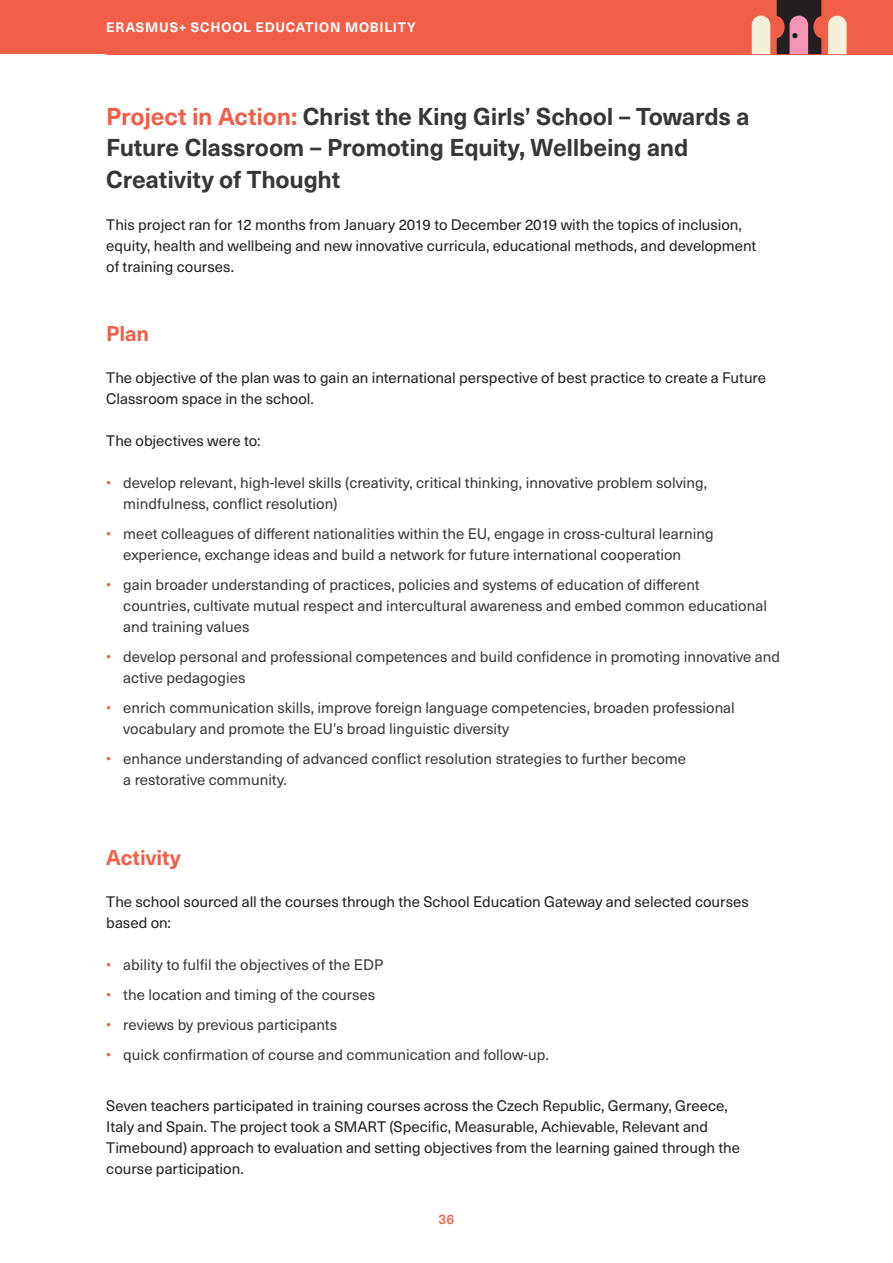
<style>
.page{position:relative;width:893px;height:1263px;background:#fff}
.page>*{position:absolute;margin:0;border:0;box-sizing:border-box;transform-origin:0 0}
.t1{font:700 24px/31.5px "Neue Haas Unica W1 G";letter-spacing:-.01em;color:#353935}
.t2{font:700 21px "Neue Haas Unica W1 G";letter-spacing:-.005em;color:#f15e48}
.t3{font:15px/21px "Neue Haas Unica W1 G";color:#353935}
.t4{font:15px/21px "Neue Haas Unica W1 G";color:#231f20}
.t5{font:700 13.5px "Neue Haas Unica W1 G";letter-spacing:.055em;color:#fff}
.t6{font:500 13.5px "Neue Haas Unica W1 G";color:#f15e48}
.s1{color:#f15e48}
</style>
<div class="page">
<div style="left:0;top:0;width:893px;height:54px;background:#f15e48"></div>
<svg style="left:777px;top:0;width:44px;height:54px;background:#72454d"></svg>
<svg style="left:828px;top:16px;width:19px;height:38px"></svg>
<svg style="left:752px;top:16px;width:18px;height:38px"></svg>
<p class="t5" style="left:106px;top:17px;width:311px">ERASMUS+ SCHOOL EDUCATION MOBILITY</p>
<h1 class="t1" style="left:106px;top:99px;width:645px"><span class="s1">Project in Action:</span> Christ the King Girls’ School – Towards a<br>Future Classroom – Promoting Equity, Wellbeing and<br>Creativity of Thought</h1>
<p class="t4" style="left:106px;top:213px;width:652px">This project ran for 12 months from January 2019 to December 2019 with the topics of inclusion, equity, health and wellbeing and new innovative curricula, educational methods, and development of training courses.</p>
<h2 class="t2" style="left:106px;top:318px;width:44px">Plan</h2>
<p class="t4" style="left:106px;top:367px;width:661px">The objective of the plan was to gain an international perspective of best practice to create a Future<br>Classroom space in the school.</p>
<p class="t4" style="left:106px;top:430px;width:156px">The objectives were to:</p>
<p class="t3" style="left:123px;top:472px;width:585px;text-indent:-17px"><span class="s1">•</span> develop relevant, high-level skills (creativity, critical thinking, innovative problem solving, mindfulness, conflict resolution)</p>
<p class="t3" style="left:123px;top:523px;width:592px;text-indent:-17px"><span class="s1">•</span> meet colleagues of different nationalities within the EU, engage in cross-cultural learning experience, exchange ideas and build a network for future international cooperation</p>
<p class="t3" style="left:123px;top:574px;width:645px;text-indent:-17px"><span class="s1">•</span> gain broader understanding of practices, policies and systems of education of different countries, cultivate mutual respect and intercultural awareness and embed common educational and training values</p>
<p class="t3" style="left:123px;top:646px;width:658px;text-indent:-17px"><span class="s1">•</span> develop personal and professional competences and build confidence in promoting innovative and active pedagogies</p>
<p class="t3" style="left:123px;top:697px;width:613px;text-indent:-17px"><span class="s1">•</span> enrich communication skills, improve foreign language competencies, broaden professional vocabulary and promote the EU’s broad linguistic diversity</p>
<p class="t3" style="left:123px;top:748px;width:564px;text-indent:-17px"><span class="s1">•</span> enhance understanding of advanced conflict resolution strategies to further become a restorative community.</p>
<h2 class="t2" style="left:106px;top:841px;width:76px">Activity</h2>
<p class="t4" style="left:106px;top:890px;width:644px">The school sourced all the courses through the School Education Gateway and selected courses based on:</p>
<p class="t3" style="left:106px;top:953px;width:278px"><span class="s1">•</span> ability to fulfil the objectives of the EDP</p>
<p class="t3" style="left:106px;top:983px;width:271px"><span class="s1">•</span> the location and timing of the courses</p>
<p class="t3" style="left:106px;top:1013px;width:232px"><span class="s1">•</span> reviews by previous participants</p>
<p class="t3" style="left:106px;top:1043px;width:444px"><span class="s1">•</span> quick confirmation of course and communication and follow-up.</p>
<p class="t4" style="left:106px;top:1094px;width:635px">Seven teachers participated in training courses across the Czech Republic, Germany, Greece, Italy and Spain. The project took a SMART (Specific, Measurable, Achievable, Relevant and Timebound) approach to evaluation and setting objectives from the learning gained through the course participation.</p>
<p class="t6" style="left:439px;top:1209px;width:17px">36</p>
</div>
